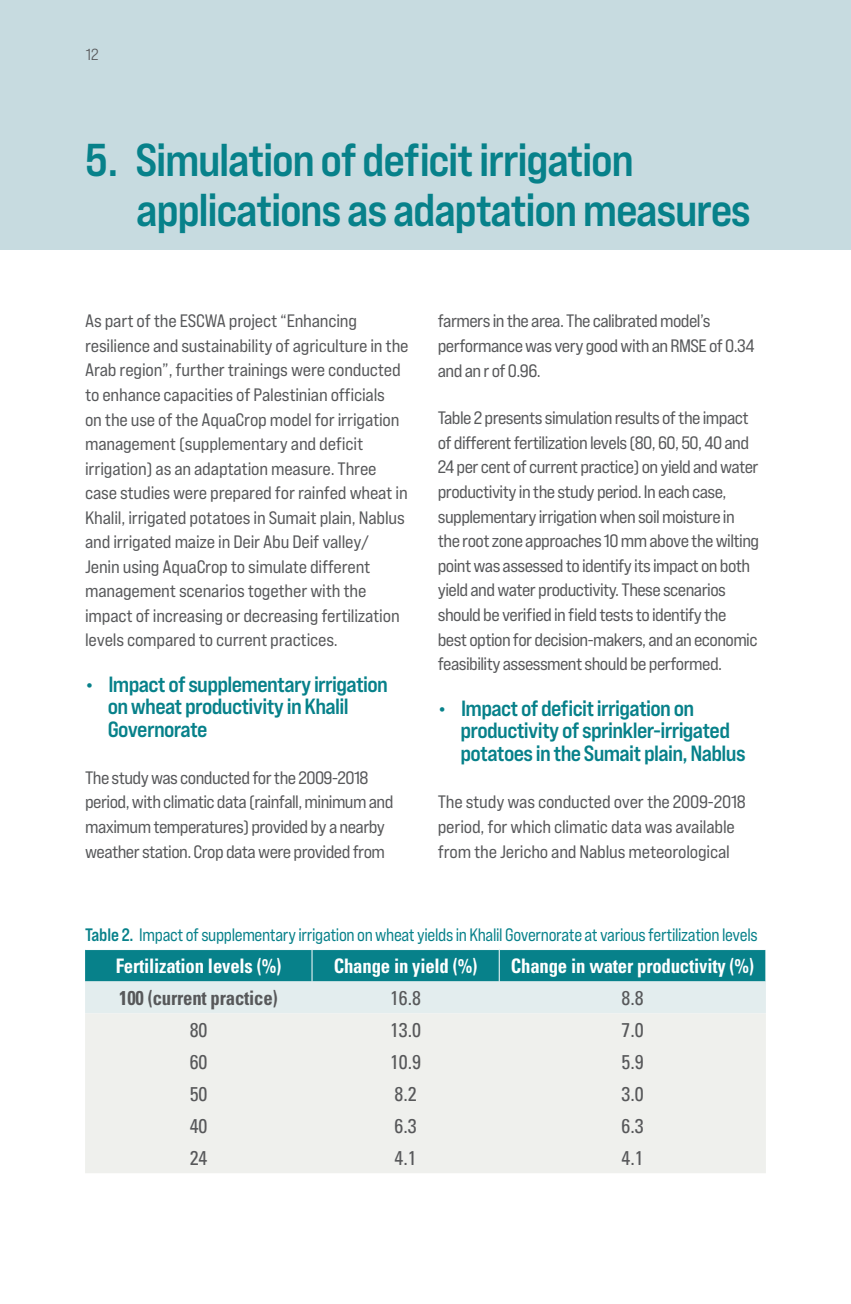
<style>
.page{position:relative;width:851px;height:1304px;background:#fff}
.page>*{position:absolute;margin:0;border:0;box-sizing:border-box;transform-origin:0 0}
.t1{font:46px/50px "Bebas Neue Pro Exp Bd";letter-spacing:-.03em;color:#07818a}
.t2{font:22px/22.6px "Bebas Neue Pro Exp Bd";letter-spacing:-.03em;color:#07818a}
.t3{font:700 condensed 20px "Univers";letter-spacing:-.01em;color:#fff;scale:.94 1}
.t4{font:condensed 20px "Univers";color:#57585a}
.t5{font:700 condensed 20px "Univers";letter-spacing:-.01em;color:#57585a;scale:.94 1}
.Running_Text-_En-_Bo{font:18px/24.6px "Bebas Neue Pro Exp Rg";letter-spacing:-.025em;color:#57585a}
.Table_of_figures{font:18px "Bebas Neue Pro Exp Rg";letter-spacing:-.02em;color:#07818a;scale:.94 1}
.Page_Numbering-Maste{font:16px "Bebas Neue Pro Exp Md";color:#57585a}
.s1{font-family:"Bebas Neue Pro Exp Bd"}
</style>
<div class="page">
<div style="left:0;top:0;width:850px;height:249px;background:#c7dbe0"></div>
<svg style="left:85px;top:950px;width:680px;height:63px;background:#76b7bc"></svg>
<div style="left:85px;top:1013px;width:680px;height:160px;background:#eff0ed"></div>
<hr style="left:311px;top:950px;width:1px;height:31px;background:#fff">
<hr style="left:499px;top:950px;width:1px;height:31px;background:#fff">
<p class="Page_Numbering-Maste" style="left:86px;top:45px;width:14px">12</p>
<p class="t1" style="left:136px;top:135px;width:616px;text-indent:-51px">5. Simulation of deficit irrigation applications as adaptation measures</p>
<p class="Running_Text-_En-_Bo" style="left:85px;top:309px;width:325px">As part of the ESCWA project “Enhancing resilience and sustainability of agriculture in the Arab region”, further trainings were conducted to enhance capacities of Palestinian officials<br>on the use of the AquaCrop model for irrigation management (supplementary and deficit irrigation) as an adaptation measure. Three case studies were prepared for rainfed wheat in Khalil, irrigated potatoes in Sumait plain, Nablus and irrigated maize in Deir Abu Deif valley/<br>Jenin using AquaCrop to simulate different management scenarios together with the impact of increasing or decreasing fertilization levels compared to current practices.</p>
<p class="t2" style="left:108px;top:672px;width:282px;text-indent:-23px">• Impact of supplementary irrigation on wheat productivity in Khalil<br>Governorate</p>
<p class="Running_Text-_En-_Bo" style="left:85px;top:765px;width:310px">The study was conducted for the 2009-2018 period, with climatic data (rainfall, minimum and maximum temperatures) provided by a nearby weather station. Crop data were provided from</p>
<p class="Running_Text-_En-_Bo" style="left:437px;top:309px;width:318px">farmers in the area. The calibrated model’s performance was very good with an RMSE of 0.34 and an r of 0.96.</p>
<p class="Running_Text-_En-_Bo" style="left:437px;top:405px;width:323px">Table 2 presents simulation results of the impact of different fertilization levels (80, 60, 50, 40 and 24 per cent of current practice) on yield and water productivity in the study period. In each case, supplementary irrigation when soil moisture in the root zone approaches 10 mm above the wilting point was assessed to identify its impact on both yield and water productivity. These scenarios should be verified in field tests to identify the best option for decision-makers, and an economic feasibility assessment should be performed.</p>
<p class="t2" style="left:460px;top:696px;width:286px;text-indent:-23px">• Impact of deficit irrigation on productivity of sprinkler-irrigated potatoes in the Sumait plain, Nablus</p>
<p class="Running_Text-_En-_Bo" style="left:437px;top:789px;width:309px">The study was conducted over the 2009-2018 period, for which climatic data was available from the Jericho and Nablus meteorological</p>
<p class="Table_of_figures" style="left:85px;top:924px;width:717px"><span class="s1">Table 2.</span> Impact of supplementary irrigation on wheat yields in Khalil Governorate at various fertilization levels</p>
<p class="t3" style="left:116px;top:954px;width:177px">Fertilization levels (%)</p>
<p class="t3" style="left:334px;top:954px;width:154px">Change in yield (%)</p>
<p class="t3" style="left:511px;top:954px;width:260px">Change in water productivity (%)</p>
<p class="t5" style="left:119px;top:986px;width:170px">100 (current practice)</p>
<p class="t4" style="left:390px;top:986px;width:33px">16.8</p>
<p class="t4" style="left:621px;top:986px;width:24px">8.8</p>
<p class="t4" style="left:190px;top:1018px;width:19px">80</p>
<p class="t4" style="left:390px;top:1018px;width:33px">13.0</p>
<p class="t4" style="left:621px;top:1018px;width:24px">7.0</p>
<p class="t4" style="left:190px;top:1050px;width:19px">60</p>
<p class="t4" style="left:390px;top:1050px;width:33px">10.9</p>
<p class="t4" style="left:621px;top:1050px;width:24px">5.9</p>
<p class="t4" style="left:190px;top:1081px;width:19px">50</p>
<p class="t4" style="left:394px;top:1081px;width:24px">8.2</p>
<p class="t4" style="left:621px;top:1081px;width:24px">3.0</p>
<p class="t4" style="left:190px;top:1113px;width:19px">40</p>
<p class="t4" style="left:394px;top:1113px;width:24px">6.3</p>
<p class="t4" style="left:621px;top:1113px;width:24px">6.3</p>
<p class="t4" style="left:190px;top:1145px;width:19px">24</p>
<p class="t4" style="left:394px;top:1145px;width:24px">4.1</p>
<p class="t4" style="left:621px;top:1145px;width:24px">4.1</p>
</div>
